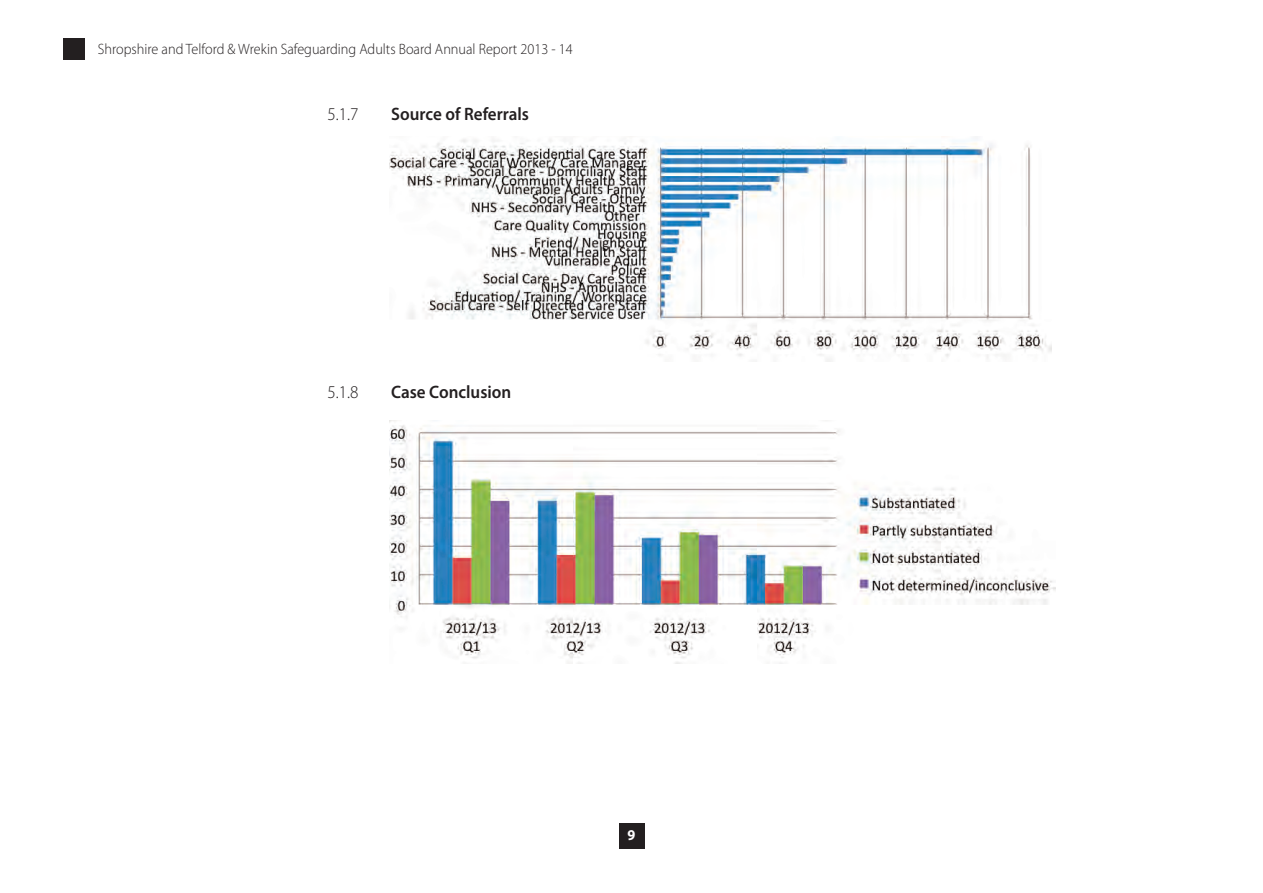
<style>
.page{position:relative;width:1263px;height:893px;background:#fff}
.page>*{position:absolute;margin:0;border:0;box-sizing:border-box;transform-origin:0 0}
.t1{font:600 18px "Myriad Pro";color:#231f20;scale:.95 1}
.t2{font:300 18px "Myriad Pro";color:#231f20;scale:.95 1}
.t3{font:300 15px "Myriad Pro";color:#231f20;scale:.95 1}
.t4{font:700 15px "Myriad Pro";color:#fff;scale:.95 1}
</style>
<div class="page">
<div style="left:619px;top:823px;width:25px;height:25px;background:#231f20"></div>
<div style="left:64px;top:38px;width:21px;height:22px;background:#231f20"></div>
<img style="left:390px;top:136px;width:661px;height:225px">
<img style="left:390px;top:421px;width:666px;height:242px">
<p class="t3" style="left:98px;top:43px;width:501px">Shropshire and Telford &amp; Wrekin Safeguarding Adults Board Annual Report 2013 - 14</p>
<p class="t2" style="left:327px;top:107px;width:34px">5.1.7</p>
<p class="t1" style="left:391px;top:107px;width:146px">Source of Referrals</p>
<p class="t2" style="left:327px;top:385px;width:34px">5.1.8</p>
<p class="t1" style="left:391px;top:385px;width:128px">Case Conclusion</p>
<p class="t4" style="left:627px;top:830px;width:10px">9</p>
</div>
